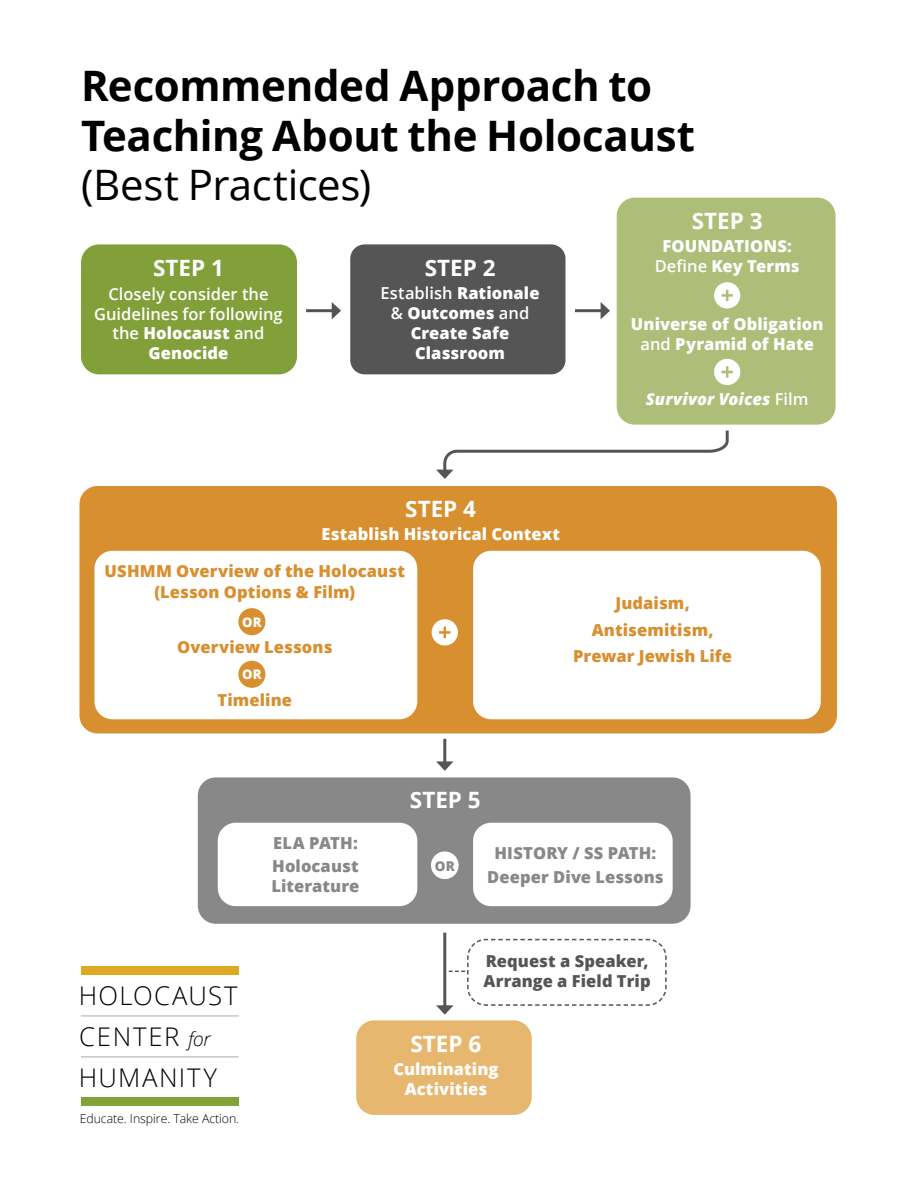
<style>
.page{position:relative;width:918px;height:1188px;background:#fff}
.page>*{position:absolute;margin:0;border:0;box-sizing:border-box;transform-origin:0 0}
.t1{font:700 42px/49.5px "Open Sans";letter-spacing:-.005em;color:#000}
.t2{font:42px "Open Sans";letter-spacing:-.005em;color:#000}
.t3{font:300 25.8px/41.2px "Open Sans";letter-spacing:.065em;color:#000}
.t4{font:700 22.5px "Open Sans";color:#fff}
.t5{font:800 16.5px/19.8px "Open Sans";letter-spacing:.005em;color:#fff;text-align:center}
.t6{font:800 16.5px/26.5px "Open Sans";letter-spacing:.005em;color:#d78f2f;text-align:center}
.t7{font:600 16.5px/19.8px "Open Sans";color:#fff;text-align:center}
.t8{font:800 16.5px/23.2px "Open Sans";letter-spacing:.005em;color:#888}
.t9{font:800 16.5px/19.8px "Open Sans";letter-spacing:.005em;color:#555}
.t10{font:italic 800 16.5px "Open Sans";letter-spacing:.005em;color:#fff}
.t11{font:800 13.5px "Open Sans";color:#888}
.t12{font:800 13.2px "Open Sans";color:#fff}
.t13{font:300 12.3px "Open Sans";letter-spacing:-.005em;color:#000}
.s1{font-weight:800}
.s2{font-weight:600}
.s3{font-weight:600;font-style:normal}
.s4{font-style:italic;font-size:19.35px}
</style>
<div class="page">
<div style="left:81px;top:966px;width:158px;height:9px;background:#deaa24"></div>
<div style="left:81px;top:1097px;width:158px;height:9px;background:#82a23a"></div>
<hr style="left:81px;top:1057px;width:158px;height:1px;background:#aaa">
<hr style="left:81px;top:1016px;width:158px;height:1px;background:#aaa">
<div style="left:81px;top:244px;width:216px;height:130px;background:#81a039;border-radius:18px"></div>
<div style="left:350px;top:244px;width:216px;height:130px;background:#555;border-radius:14px"></div>
<div style="left:356px;top:1020px;width:176px;height:95px;background:#e7b770;border-radius:18px"></div>
<div style="left:80px;top:486px;width:757px;height:247px;background:#d78f2f;border-radius:18px"></div>
<div style="left:198px;top:777px;width:493px;height:147px;background:#888;border-radius:18px"></div>
<hr style="left:306px;top:309px;width:28px;height:3px;background:#555">
<svg style="left:332px;top:302px;width:9px;height:17px"></svg>
<hr style="left:575px;top:309px;width:28px;height:3px;background:#555">
<svg style="left:601px;top:302px;width:9px;height:17px"></svg>
<hr style="left:443px;top:933px;width:3px;height:75px;background:#555">
<hr style="left:443px;top:739px;width:3px;height:25px;background:#555">
<svg style="left:436px;top:761px;width:18px;height:10px"></svg>
<div style="left:94px;top:551px;width:323px;height:168px;background:#fff;border-radius:18px"></div>
<div style="left:473px;top:551px;width:348px;height:168px;background:#fff;border-radius:18px"></div>
<div style="left:218px;top:823px;width:199px;height:83px;background:#fff;border-radius:18px"></div>
<div style="left:473px;top:823px;width:200px;height:83px;background:#fff;border-radius:18px"></div>
<div style="left:617px;top:198px;width:219px;height:227px;background:#aebd78;border-radius:18px"></div>
<svg style="left:714px;top:282px;width:26px;height:27px"></svg>
<svg style="left:714px;top:359px;width:26px;height:26px"></svg>
<svg style="left:432px;top:619px;width:26px;height:27px"></svg>
<div style="left:431px;top:851px;width:28px;height:28px;background:#fff;border-radius:50%"></div>
<div style="left:238px;top:608px;width:27px;height:27px;background:#d78f2f;border-radius:50%"></div>
<div style="left:238px;top:661px;width:27px;height:27px;background:#d78f2f;border-radius:50%"></div>
<svg style="left:436px;top:938px;width:231px;height:77px"></svg>
<svg style="left:436px;top:430px;width:293px;height:49px"></svg>
<h1 class="t1" style="left:81px;top:60px;width:616px">Recommended Approach to<br>Teaching About the Holocaust</h1>
<h1 class="t2" style="left:81px;top:156px;width:292px">(Best Practices)</h1>
<h3 class="t4" style="left:153px;top:252px;width:72px">STEP 1</h3>
<p class="t7" style="left:94px;top:284px;width:190px">Closely consider the<br>Guidelines for following the <span class="s1">Holocaust</span> and<br><span class="s1">Genocide</span></p>
<h3 class="t4" style="left:425px;top:252px;width:72px">STEP 2</h3>
<p class="t5" style="left:381px;top:283px;width:160px"><span class="s2">Establish</span> Rationale <span class="s2">&amp;</span> Outcomes <span class="s2">and<br></span>Create Safe<br>Classroom</p>
<h3 class="t4" style="left:692px;top:204px;width:72px">STEP 3</h3>
<p class="t5" style="left:655px;top:235px;width:147px">FOUNDATIONS:<br><span class="s2">Define</span> Key Terms</p>
<p class="t5" style="left:631px;top:314px;width:194px">Universe of Obligation <span class="s2">and</span> Pyramid of Hate</p>
<p class="t10" style="left:646px;top:387px;width:164px">Survivor Voices <span class="s3">Film</span></p>
<h3 class="t4" style="left:405px;top:493px;width:72px">STEP 4</h3>
<p class="t5" style="left:321px;top:523px;width:240px">Establish Historical Context</p>
<p class="t6" style="left:105px;top:560px;width:302px;line-height:21px">USHMM Overview of the Holocaust (Lesson Options &amp; Film)</p>
<p class="t6" style="left:177px;top:633px;width:157px">Overview Lessons</p>
<p class="t12" style="left:242px;top:612px;width:21px">OR</p>
<p class="t12" style="left:242px;top:665px;width:21px">OR</p>
<p class="t6" style="left:218px;top:686px;width:76px">Timeline</p>
<p class="t6" style="left:573px;top:589px;width:160px">Judaism,<br>Antisemitism,<br>Prewar Jewish Life</p>
<h3 class="t4" style="left:410px;top:784px;width:72px">STEP 5</h3>
<p class="t8" style="left:272px;top:830px;width:88px">ELA PATH:<br>Holocaust</p>
<p class="t8" style="left:272px;top:873px;width:89px">Literature</p>
<h2 class="t3" style="left:79px;top:974px;width:160px">HOLOCAUST</h2>
<h2 class="t3" style="left:79px;top:1015px;width:140px">CENTER <span class="s4">for<br></span>HUMANITY</h2>
<p class="t13" style="left:80px;top:1110px;width:161px">Educate. Inspire. Take Action.</p>
<p class="t11" style="left:435px;top:855px;width:22px">OR</p>
<p class="t8" style="left:487px;top:841px;width:178px;text-align:center">HISTORY / SS PATH:<br>Deeper Dive Lessons</p>
<p class="t9" style="left:484px;top:951px;width:169px">Request a Speaker,<br>Arrange a Field Trip</p>
<h3 class="t4" style="left:411px;top:1028px;width:72px">STEP 6</h3>
<p class="t5" style="left:394px;top:1059px;width:106px">Culminating<br>Activities</p>
</div>
